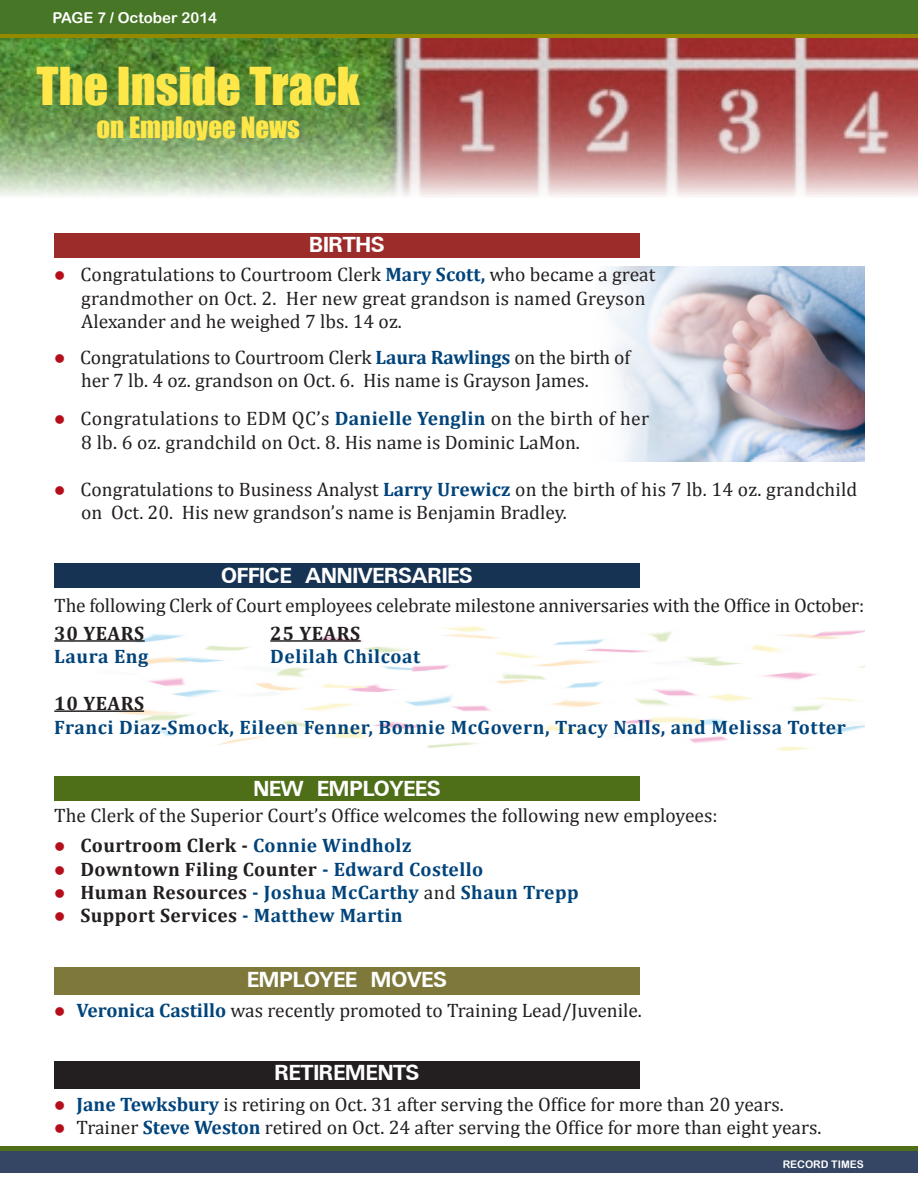
<style>
.page{position:relative;width:918px;height:1188px;background:#fff}
.page>*{position:absolute;margin:0;border:0;box-sizing:border-box;transform-origin:0 0}
.t1{font:48px "Impact";color:#ffe74a}
.t2{font:27px "Impact";color:#ffe74a}
.t3{font:700 22.5px "Universal";color:#fff}
.t4{font:19.5px/23.4px "Cambria";color:#231f20}
.t5{font:700 19.5px "Cambria";letter-spacing:.03em;color:#00447b}
.t6{font:700 19.5px "Cambria";letter-spacing:.02em;color:#231f20}
.t7{font:15px "Arial Rounded MT Bold";color:#fff}
.t8{font:10.5px "Arial Rounded MT Bold";color:#fff}
.s1{color:#b50e1a}
.s2{font-weight:700;color:#00447b}
.s3{color:#00447b}
.s4{color:#231f20}
.s5{font-weight:400;color:#231f20}
</style>
<div class="page">
<img style="left:604px;top:266px;width:260px;height:196px">
<img style="left:116px;top:626px;width:748px;height:125px">
<div style="left:54px;top:233px;width:585px;height:25px;background:#9c2c2a"></div>
<img style="left:0;top:38px;width:918px;height:159px">
<div style="left:0;top:0;width:918px;height:35px;background:#477626"></div>
<hr style="left:0;top:34px;width:918px;height:4px;background:#958900">
<div style="left:54px;top:968px;width:585px;height:27px;background:#7e793a"></div>
<div style="left:54px;top:563px;width:585px;height:25px;background:#173353"></div>
<div style="left:0;top:1151px;width:918px;height:22px;background:#344664"></div>
<div style="left:0;top:1146px;width:918px;height:5px;background:#4e6e17"></div>
<hr style="left:54px;top:640px;width:91px;height:2px;background:#231f20">
<hr style="left:270px;top:640px;width:91px;height:2px;background:#231f20">
<hr style="left:54px;top:710px;width:90px;height:2px;background:#231f20">
<div style="left:54px;top:776px;width:585px;height:25px;background:#4e6e17"></div>
<div style="left:54px;top:1061px;width:585px;height:27px;background:#231f20"></div>
<p class="t7" style="left:52px;top:9px;width:166px">PAGE 7 / October 2014</p>
<p class="t1" style="left:37px;top:49px;width:325px">The Inside Track</p>
<p class="t2" style="left:96px;top:106px;width:205px">on Employee News</p>
<p class="t3" style="left:309px;top:233px;width:77px">BIRTHS</p>
<p class="t4" style="left:81px;top:263px;width:576px;text-indent:-27px"><span class="s1">●</span> Congratulations to Courtroom Clerk <span class="s2">Mary Scott,</span> who became a great grandmother on Oct. 2. Her new great grandson is named Greyson<br>Alexander and he weighed 7 lbs. 14 oz.</p>
<p class="t4" style="left:81px;top:345px;width:551px;text-indent:-27px"><span class="s1">●</span> Congratulations to Courtroom Clerk <span class="s2">Laura Rawlings</span> on the birth of her 7 lb. 4 oz. grandson on Oct. 6. His name is Grayson James.</p>
<p class="t4" style="left:81px;top:407px;width:569px;text-indent:-27px"><span class="s1">●</span> Congratulations to EDM QC’s <span class="s2">Danielle Yenglin</span> on the birth of her<br>8 lb. 6 oz. grandchild on Oct. 8. His name is Dominic LaMon.</p>
<p class="t4" style="left:81px;top:477px;width:778px;text-indent:-27px"><span class="s1">●</span> Congratulations to Business Analyst <span class="s2">Larry Urewicz</span> on the birth of his 7 lb. 14 oz. grandchild on Oct. 20. His new grandson’s name is Benjamin Bradley.</p>
<p class="t3" style="left:221px;top:563px;width:253px">OFFICE ANNIVERSARIES</p>
<p class="t4" style="left:54px;top:594px;width:811px">The following Clerk of Court employees celebrate milestone anniversaries with the Office in October:</p>
<p class="t6" style="left:54px;top:620px;width:91px">30 YEARS</p>
<p class="t6" style="left:270px;top:620px;width:91px">25 YEARS</p>
<p class="t5" style="left:54px;top:643px;width:96px">Laura Eng</p>
<p class="t5" style="left:270px;top:643px;width:151px">Delilah Chilcoat</p>
<p class="t6" style="left:54px;top:690px;width:91px">10 YEARS</p>
<p class="t5" style="left:54px;top:713px;width:793px">Franci Diaz-Smock, Eileen Fenner, Bonnie McGovern, Tracy Nalls, and Melissa Totter</p>
<p class="t3" style="left:253px;top:776px;width:188px">NEW EMPLOYEES</p>
<p class="t4" style="left:54px;top:804px;width:665px">The Clerk of the Superior Court’s Office welcomes the following new employees:</p>
<p class="t6" style="left:54px;top:832px;width:359px"><span class="s1">●</span> Courtroom Clerk - <span class="s3">Connie Windholz</span></p>
<p class="t6" style="left:54px;top:855px;width:430px"><span class="s1">●</span> Downtown Filing Counter <span class="s3">- Edward Costello</span></p>
<p class="t5" style="left:54px;top:879px;width:526px"><span class="s1">●</span> <span class="s4">Human Resources</span> - Joshua McCarthy <span class="s5">and</span> Shaun Trepp</p>
<p class="t6" style="left:54px;top:902px;width:350px"><span class="s1">●</span> Support Services <span class="s3">- Matthew Martin</span></p>
<p class="t3" style="left:247px;top:967px;width:201px">EMPLOYEE MOVES</p>
<p class="t4" style="left:54px;top:999px;width:589px"><span class="s1">●</span> <span class="s2">Veronica Castillo</span> was recently promoted to Training Lead/Juvenile.</p>
<p class="t3" style="left:275px;top:1061px;width:146px">RETIREMENTS</p>
<p class="t4" style="left:54px;top:1092px;width:731px"><span class="s1">●</span> <span class="s2">Jane Tewksbury</span> is retiring on Oct. 31 after serving the Office for more than 20 years.</p>
<p class="t4" style="left:54px;top:1116px;width:769px"><span class="s1">●</span> Trainer <span class="s2">Steve Weston</span> retired on Oct. 24 after serving the Office for more than eight years.</p>
<p class="t8" style="left:783px;top:1158px;width:83px">RECORD TIMES</p>
</div>
